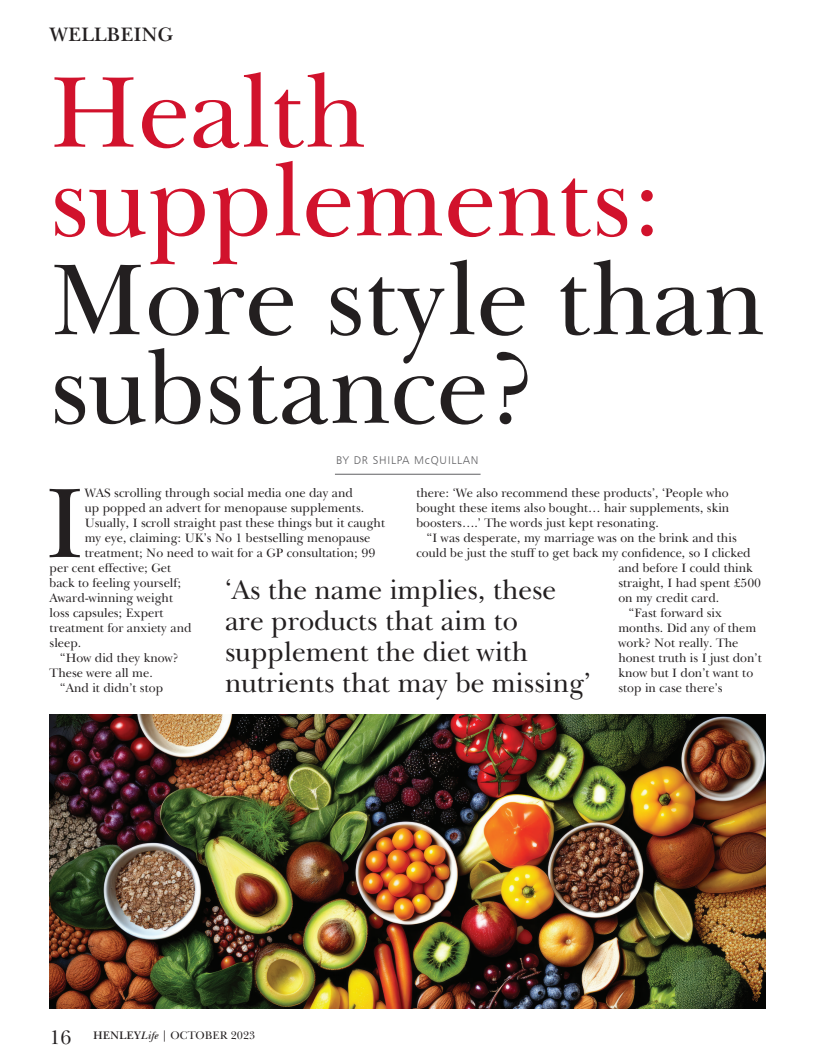
<style>
.page{position:relative;width:815px;height:1063px;background:#fff}
.page>*{position:absolute;margin:0;border:0;box-sizing:border-box;transform-origin:0 0}
.No_Spacing{font:103.75px/88.8px "New Baskerville IT Cby BT";color:#231f20}
.No_Spacing-2{font:103.75px/88.8px "New Baskerville IT Cby BT";color:#d1122c}
.No_Spacing-3{font:102px "New Baskerville IT Cby BT";color:#231f20}
.No_Spacing-4{font:27.5px/31.2px "New Baskerville IT Cby BT";color:#231f20}
.t1{font:600 20px "New Baskerville IT Cby BT";color:#231f20}
.t2{font:20px "New Baskerville IT Cby BT";color:#231f20}
.No_Spacing-5{font:12.5px/15px "New Baskerville IT Cby BT";color:#231f20}
.t3{font:11.25px "New Baskerville IT Cby BT";color:#231f20}
.t4{font:11.25px "Humanist 777 BT Light B";letter-spacing:.07em;color:#5f5f62}
.s1{font-weight:600}
.s2{font-family:"New Baskerville Std";font-weight:600;font-style:italic}
</style>
<div class="page">
<hr style="left:335px;top:474px;width:146px;height:1px;background:#5f5f62">
<img style="left:50px;top:715px;width:715px;height:294px">
<p class="t1" style="left:50px;top:22px;width:125px">WELLBEING</p>
<p class="No_Spacing-2" style="left:50px;top:67px;width:614px">Health supplements:</p>
<p class="No_Spacing" style="left:50px;top:255px;width:717px">More style than substance?</p>
<p class="t4" style="left:336px;top:453px;width:144px">BY DR SHILPA McQUILLAN</p>
<p class="No_Spacing-5" style="left:416px;top:485px;width:315px;text-align:justify">there: ‘We also recommend these products’, ‘People who bought these items also bought… hair supplements, skin boosters….’ The words just kept resonating.</p>
<p class="No_Spacing-5" style="left:427px;top:530px;width:311px">“I was desperate, my marriage was on the brink and this</p>
<p class="No_Spacing-5" style="left:416px;top:545px;width:336px">could be just the stuff to get back my confidence, so I clicked</p>
<p class="No_Spacing-5" style="left:618px;top:560px;width:136px">and before I could think</p>
<p class="No_Spacing-5" style="left:618px;top:575px;width:144px">straight, I had spent £500</p>
<p class="No_Spacing-5" style="left:618px;top:590px;width:102px">on my credit card.</p>
<p class="No_Spacing-5" style="left:618px;top:605px;width:145px;text-indent:11px">“Fast forward six months. Did any of them work? Not really. The honest truth is I just don’t know but I don’t want to stop in case there’s</p>
<p class="No_Spacing-3" style="left:45px;top:460px;width:41px">I</p>
<p class="No_Spacing-5" style="left:85px;top:485px;width:270px">WAS scrolling through social media one day and</p>
<p class="No_Spacing-5" style="left:85px;top:500px;width:281px">up popped an advert for menopause supplements.</p>
<p class="No_Spacing-5" style="left:85px;top:515px;width:302px">Usually, I scroll straight past these things but it caught</p>
<p class="No_Spacing-5" style="left:85px;top:530px;width:287px">my eye, claiming: UK’s No 1 bestselling menopause</p>
<p class="No_Spacing-5" style="left:85px;top:545px;width:292px">treatment; No need to wait for a GP consultation; 99</p>
<p class="No_Spacing-5" style="left:50px;top:560px;width:123px">per cent effective; Get</p>
<p class="No_Spacing-5" style="left:50px;top:575px;width:133px">back to feeling yourself;</p>
<p class="No_Spacing-5" style="left:50px;top:590px;width:125px">Award-winning weight</p>
<p class="No_Spacing-5" style="left:50px;top:605px;width:116px">loss capsules; Expert</p>
<p class="No_Spacing-5" style="left:50px;top:620px;width:143px">treatment for anxiety and</p>
<p class="No_Spacing-5" style="left:50px;top:635px;width:33px">sleep.</p>
<p class="No_Spacing-5" style="left:50px;top:650px;width:130px;text-indent:11px">“How did they know?<br>These were all me.</p>
<p class="No_Spacing-5" style="left:60px;top:680px;width:105px">“And it didn’t stop</p>
<p class="No_Spacing-4" style="left:225px;top:574px;width:368px">‘As the name implies, these are products that aim to supplement the diet with nutrients that may be missing’</p>
<h3 class="t2" style="left:50px;top:1024px;width:23px">16</h3>
<p class="t3" style="left:93px;top:1028px;width:164px"><span class="s1">HENLEY</span><span class="s2">Life</span> | OCTOBER 2023</p>
</div>
